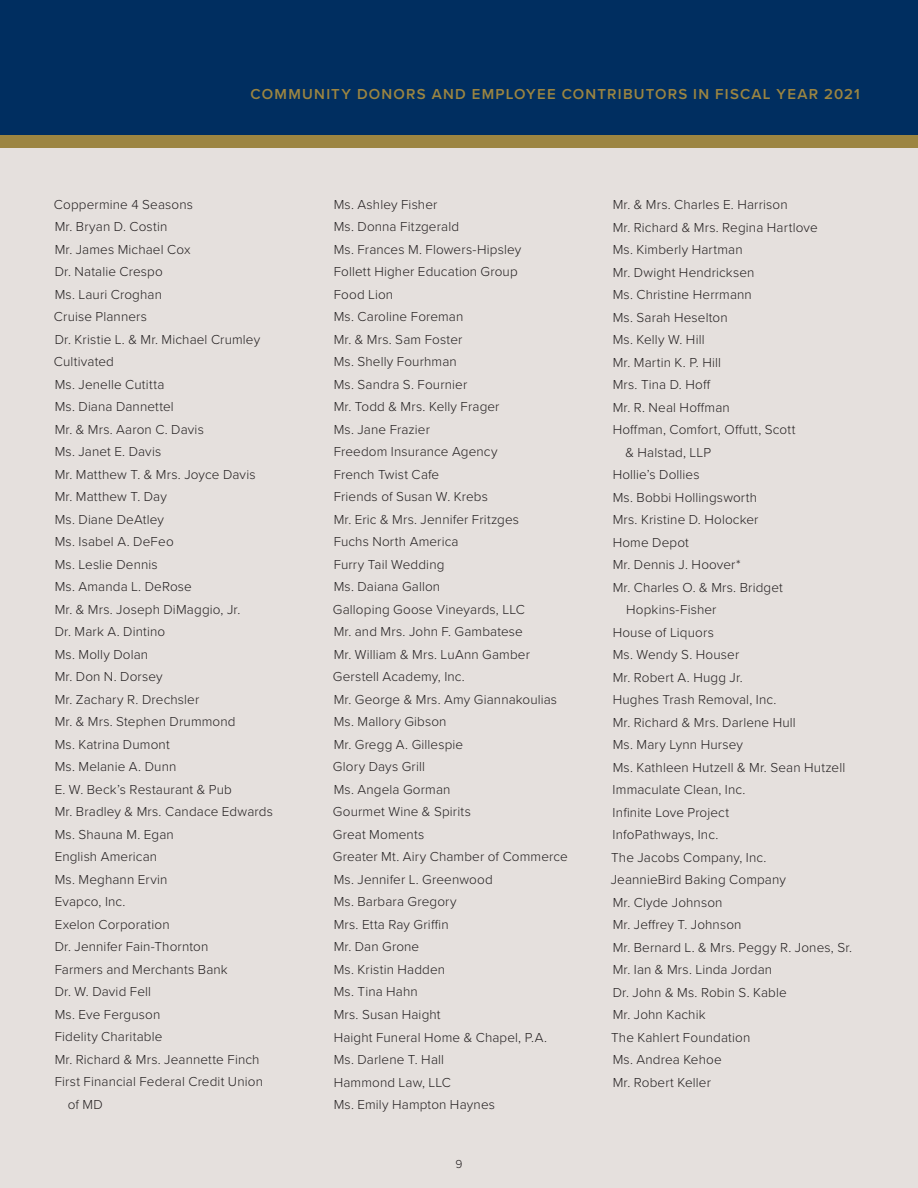
<style>
.page{position:relative;width:918px;height:1188px;background:#fff}
.page>*{position:absolute;margin:0;border:0;box-sizing:border-box;transform-origin:0 0}
.t1{font:600 15px "Proxima Nova";letter-spacing:.08em;color:#9c8541}
.t2{font:300 13.5px/22.5px "Proxima Nova";letter-spacing:.01em;color:#231f20}
.t3{font:300 12px "Proxima Nova";color:#231f20}
</style>
<div class="page">
<div style="left:0;top:0;width:918px;height:148px;background:#002e60"></div>
<div style="left:0;top:135px;width:918px;height:13px;background:#9c8541"></div>
<div style="left:0;top:148px;width:918px;height:1040px;background:#e5e0dd"></div>
<h5 class="t1" style="left:251px;top:83px;width:611px">COMMUNITY DONORS AND EMPLOYEE CONTRIBUTORS IN FISCAL YEAR 2021</h5>
<p class="t2" style="left:54px;top:192px;width:141px">Coppermine 4 Seasons</p>
<p class="t2" style="left:55px;top:215px;width:114px">Mr. Bryan D. Costin</p>
<p class="t2" style="left:55px;top:237px;width:137px">Mr. James Michael Cox</p>
<p class="t2" style="left:55px;top:260px;width:110px">Dr. Natalie Crespo</p>
<p class="t2" style="left:55px;top:282px;width:109px">Ms. Lauri Croghan</p>
<p class="t2" style="left:54px;top:305px;width:95px">Cruise Planners</p>
<p class="t2" style="left:55px;top:327px;width:207px">Dr. Kristie L. &amp; Mr. Michael Crumley</p>
<p class="t2" style="left:54px;top:350px;width:62px">Cultivated</p>
<p class="t2" style="left:55px;top:372px;width:111px">Ms. Jenelle Cutitta</p>
<p class="t2" style="left:55px;top:395px;width:121px">Ms. Diana Dannettel</p>
<p class="t2" style="left:55px;top:417px;width:151px">Mr. &amp; Mrs. Aaron C. Davis</p>
<p class="t2" style="left:55px;top:440px;width:108px">Ms. Janet E. Davis</p>
<p class="t2" style="left:55px;top:462px;width:202px">Mr. Matthew T. &amp; Mrs. Joyce Davis</p>
<p class="t2" style="left:55px;top:485px;width:114px">Mr. Matthew T. Day</p>
<p class="t2" style="left:55px;top:507px;width:111px">Ms. Diane DeAtley</p>
<p class="t2" style="left:55px;top:530px;width:121px">Ms. Isabel A. DeFeo</p>
<p class="t2" style="left:55px;top:552px;width:105px">Ms. Leslie Dennis</p>
<p class="t2" style="left:55px;top:575px;width:139px">Ms. Amanda L. DeRose</p>
<p class="t2" style="left:55px;top:597px;width:187px">Mr. &amp; Mrs. Joseph DiMaggio, Jr.</p>
<p class="t2" style="left:55px;top:620px;width:112px">Dr. Mark A. Dintino</p>
<p class="t2" style="left:55px;top:642px;width:95px">Ms. Molly Dolan</p>
<p class="t2" style="left:55px;top:665px;width:110px">Mr. Don N. Dorsey</p>
<p class="t2" style="left:55px;top:687px;width:146px">Mr. Zachary R. Drechsler</p>
<p class="t2" style="left:55px;top:710px;width:182px">Mr. &amp; Mrs. Stephen Drummond</p>
<p class="t2" style="left:55px;top:732px;width:117px">Ms. Katrina Dumont</p>
<p class="t2" style="left:55px;top:755px;width:123px">Ms. Melanie A. Dunn</p>
<p class="t2" style="left:55px;top:777px;width:220px">E. W. Beck’s Restaurant &amp; Pub<br>Mr. Bradley &amp; Mrs. Candace Edwards<br>Ms. Shauna M. Egan<br>English American<br>Ms. Meghann Ervin<br>Evapco, Inc.<br>Exelon Corporation<br>Dr. Jennifer Fain-Thornton<br>Farmers and Merchants Bank<br>Dr. W. David Fell<br>Ms. Eve Ferguson<br>Fidelity Charitable<br>Mr. Richard &amp; Mrs. Jeannette Finch<br>First Financial Federal Credit Union</p>
<p class="t2" style="left:68px;top:1092px;width:37px">of MD</p>
<p class="t2" style="left:334px;top:192px;width:105px">Ms. Ashley Fisher</p>
<p class="t2" style="left:334px;top:215px;width:127px">Ms. Donna Fitzgerald</p>
<p class="t2" style="left:334px;top:237px;width:189px">Ms. Frances M. Flowers-Hipsley</p>
<p class="t2" style="left:334px;top:260px;width:186px">Follett Higher Education Group</p>
<p class="t2" style="left:334px;top:282px;width:61px">Food Lion</p>
<p class="t2" style="left:334px;top:305px;width:131px">Ms. Caroline Foreman</p>
<p class="t2" style="left:334px;top:327px;width:130px">Mr. &amp; Mrs. Sam Foster</p>
<p class="t2" style="left:334px;top:350px;width:125px">Ms. Shelly Fourhman</p>
<p class="t2" style="left:334px;top:372px;width:135px">Ms. Sandra S. Fournier</p>
<p class="t2" style="left:334px;top:395px;width:167px">Mr. Todd &amp; Mrs. Kelly Frager</p>
<p class="t2" style="left:334px;top:417px;width:98px">Ms. Jane Frazier</p>
<p class="t2" style="left:334px;top:440px;width:165px">Freedom Insurance Agency</p>
<p class="t2" style="left:334px;top:462px;width:107px">French Twist Cafe</p>
<p class="t2" style="left:334px;top:485px;width:156px">Friends of Susan W. Krebs</p>
<p class="t2" style="left:334px;top:507px;width:187px">Mr. Eric &amp; Mrs. Jennifer Fritzges</p>
<p class="t2" style="left:334px;top:530px;width:127px">Fuchs North America</p>
<p class="t2" style="left:334px;top:552px;width:112px">Furry Tail Wedding</p>
<p class="t2" style="left:334px;top:575px;width:108px">Ms. Daiana Gallon</p>
<p class="t2" style="left:333px;top:597px;width:193px">Galloping Goose Vineyards, LLC</p>
<p class="t2" style="left:334px;top:620px;width:191px">Mr. and Mrs. John F. Gambatese</p>
<p class="t2" style="left:334px;top:642px;width:198px">Mr. William &amp; Mrs. LuAnn Gamber</p>
<p class="t2" style="left:333px;top:665px;width:133px">Gerstell Academy, Inc.</p>
<p class="t2" style="left:334px;top:687px;width:225px">Mr. George &amp; Mrs. Amy Giannakoulias</p>
<p class="t2" style="left:334px;top:710px;width:114px">Ms. Mallory Gibson</p>
<p class="t2" style="left:334px;top:732px;width:131px">Mr. Gregg A. Gillespie</p>
<p class="t2" style="left:333px;top:755px;width:94px">Glory Days Grill</p>
<p class="t2" style="left:334px;top:777px;width:118px">Ms. Angela Gorman</p>
<p class="t2" style="left:333px;top:800px;width:139px">Gourmet Wine &amp; Spirits</p>
<p class="t2" style="left:333px;top:822px;width:93px">Great Moments</p>
<p class="t2" style="left:333px;top:845px;width:236px">Greater Mt. Airy Chamber of Commerce</p>
<p class="t2" style="left:334px;top:867px;width:161px">Ms. Jennifer L. Greenwood</p>
<p class="t2" style="left:334px;top:890px;width:125px">Ms. Barbara Gregory</p>
<p class="t2" style="left:334px;top:912px;width:116px">Mrs. Etta Ray Grifn</p>
<p class="t2" style="left:334px;top:935px;width:87px">Mr. Dan Grone</p>
<p class="t2" style="left:334px;top:958px;width:113px">Ms. Kristin Hadden</p>
<p class="t2" style="left:334px;top:980px;width:86px">Ms. Tina Hahn</p>
<p class="t2" style="left:334px;top:1003px;width:109px">Mrs. Susan Haight</p>
<p class="t2" style="left:334px;top:1025px;width:215px">Haight Funeral Home &amp; Chapel, P.A.</p>
<p class="t2" style="left:334px;top:1048px;width:112px">Ms. Darlene T. Hall</p>
<p class="t2" style="left:334px;top:1070px;width:119px">Hammond Law, LLC</p>
<p class="t2" style="left:334px;top:1093px;width:163px">Ms. Emily Hampton Haynes</p>
<p class="t3" style="left:455px;top:1155px;width:9px">9</p>
<p class="t2" style="left:613px;top:193px;width:177px">Mr. &amp; Mrs. Charles E. Harrison</p>
<p class="t2" style="left:613px;top:215px;width:207px">Mr. Richard &amp; Mrs. Regina Hartlove</p>
<p class="t2" style="left:613px;top:238px;width:132px">Ms. Kimberly Hartman</p>
<p class="t2" style="left:613px;top:260px;width:143px">Mr. Dwight Hendricksen</p>
<p class="t2" style="left:613px;top:283px;width:141px">Ms. Christine Herrmann</p>
<p class="t2" style="left:613px;top:305px;width:117px">Ms. Sarah Heselton</p>
<p class="t2" style="left:613px;top:328px;width:93px">Ms. Kelly W. Hill</p>
<p class="t2" style="left:613px;top:350px;width:110px">Mr. Martin K. P. Hill</p>
<p class="t2" style="left:613px;top:373px;width:99px">Mrs. Tina D. Hof</p>
<p class="t2" style="left:613px;top:395px;width:119px">Mr. R. Neal Hofman</p>
<p class="t2" style="left:613px;top:418px;width:184px">Hofman, Comfort, Ofutt, Scott</p>
<p class="t2" style="left:625px;top:440px;width:87px">&amp; Halstad, LLP</p>
<p class="t2" style="left:613px;top:463px;width:88px">Hollie’s Dollies</p>
<p class="t2" style="left:613px;top:485px;width:146px">Ms. Bobbi Hollingsworth</p>
<p class="t2" style="left:613px;top:508px;width:147px">Mrs. Kristine D. Holocker</p>
<p class="t2" style="left:613px;top:530px;width:78px">Home Depot</p>
<p class="t2" style="left:613px;top:553px;width:129px">Mr. Dennis J. Hoover*</p>
<p class="t2" style="left:613px;top:575px;width:172px">Mr. Charles O. &amp; Mrs. Bridget</p>
<p class="t2" style="left:626px;top:598px;width:92px">Hopkins-Fisher</p>
<p class="t2" style="left:613px;top:620px;width:103px">House of Liquors</p>
<p class="t2" style="left:613px;top:643px;width:128px">Ms. Wendy S. Houser</p>
<p class="t2" style="left:613px;top:665px;width:132px">Mr. Robert A. Hugg Jr.</p>
<p class="t2" style="left:613px;top:688px;width:165px">Hughes Trash Removal, Inc.</p>
<p class="t2" style="left:613px;top:710px;width:185px">Mr. Richard &amp; Mrs. Darlene Hull</p>
<p class="t2" style="left:613px;top:733px;width:132px">Ms. Mary Lynn Hursey</p>
<p class="t2" style="left:613px;top:755px;width:234px">Ms. Kathleen Hutzell &amp; Mr. Sean Hutzell</p>
<p class="t2" style="left:613px;top:778px;width:134px">Immaculate Clean, Inc.</p>
<p class="t2" style="left:613px;top:800px;width:118px">Infnite Love Project</p>
<p class="t2" style="left:613px;top:823px;width:107px">InfoPathways, Inc.</p>
<p class="t2" style="left:611px;top:845px;width:157px">The Jacobs Company, Inc.</p>
<p class="t2" style="left:611px;top:868px;width:243px">JeannieBird Baking Company<br>Mr. Clyde Johnson<br>Mr. Jefrey T. Johnson<br>Mr. Bernard L. &amp; Mrs. Peggy R. Jones, Sr.<br>Mr. Ian &amp; Mrs. Linda Jordan<br>Dr. John &amp; Ms. Robin S. Kable<br>Mr. John Kachik</p>
<p class="t2" style="left:611px;top:1025px;width:141px">The Kahlert Foundation<br>Ms. Andrea Kehoe<br>Mr. Robert Keller</p>
</div>
